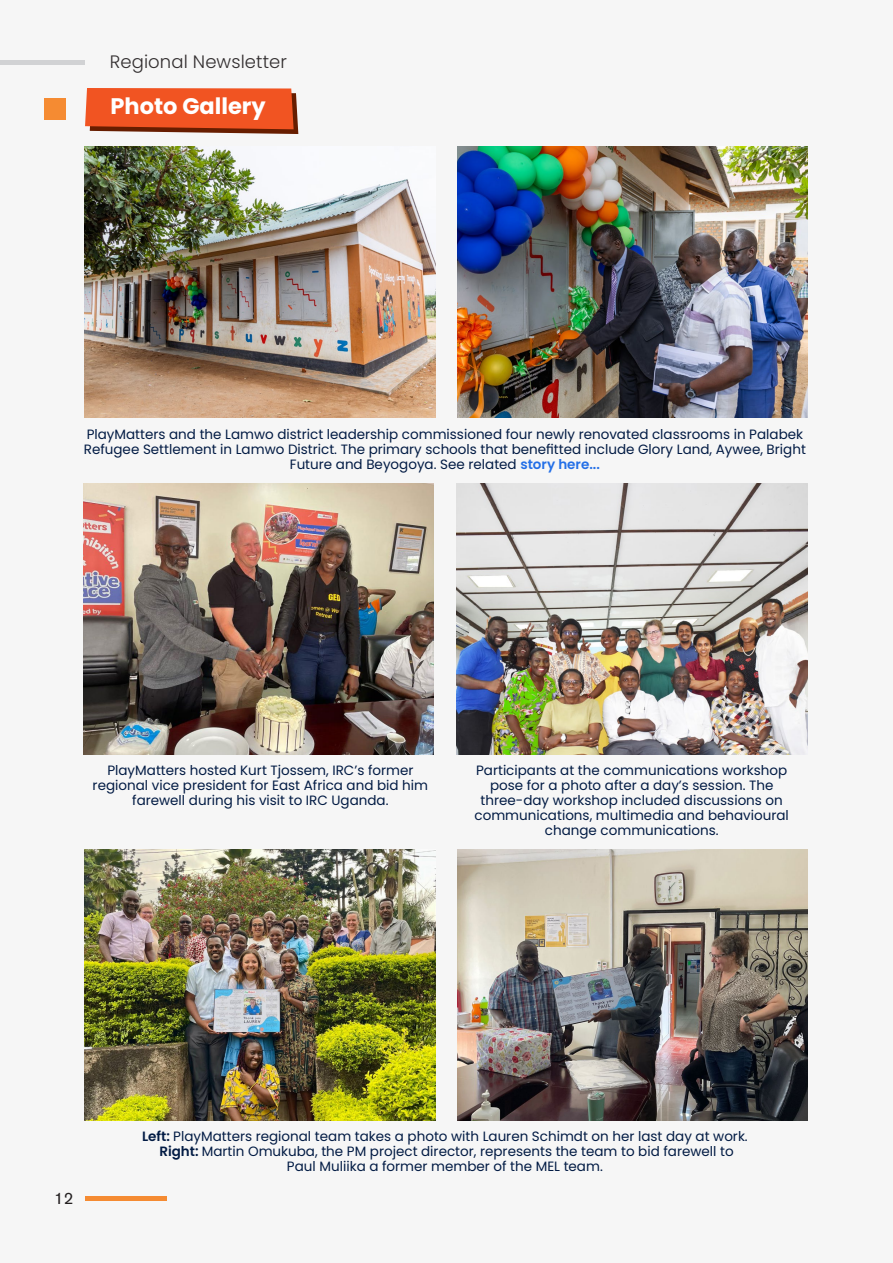
<style>
.page{position:relative;width:893px;height:1263px;background:#f6f6f6}
.page>*{position:absolute;margin:0;border:0;box-sizing:border-box;transform-origin:0 0}
.Sub_Title{font:700 22.5px "Poppins";color:#fff}
.t1{font:300 18px "Poppins";letter-spacing:.005em;color:#322e2f}
.t2{font:16.5px "Akzidenz Grotesk Std";color:#231f20}
.Title_expl{font:13.5px/15px "Poppins";color:#021b44;text-align:center}
.s1{font-weight:600;color:#236fe7}
.s2{font-weight:600}
</style>
<div class="page">
<hr style="left:85px;top:1197px;width:81px;height:4px;background:#f58b32">
<hr style="left:0;top:60px;width:85px;height:4px;background:#d1d2d4">
<img style="left:85px;top:146px;width:350px;height:271px">
<img style="left:83px;top:483px;width:351px;height:272px">
<img style="left:457px;top:483px;width:350px;height:272px">
<img style="left:85px;top:849px;width:350px;height:272px">
<img style="left:457px;top:146px;width:351px;height:271px">
<img style="left:457px;top:849px;width:351px;height:272px">
<div style="left:44px;top:98px;width:22px;height:21px;background:#f58b32"></div>
<svg style="left:85px;top:88px;width:213px;height:46px;background:#e15629"></svg>
<h2 class="t1" style="left:110px;top:51px;width:179px">Regional Newsletter</h2>
<p class="Sub_Title" style="left:111px;top:93px;width:157px">Photo Gallery</p>
<p class="Title_expl" style="left:84px;top:427px;width:724px">PlayMatters and the Lamwo district leadership commissioned four newly renovated classrooms in Palabek<br>Refugee Settlement in Lamwo District. The primary schools that benefitted include Glory Land, Aywee, Bright<br>Future and Beyogoya. See related <span class="s1">story here...</span></p>
<p class="Title_expl" style="left:93px;top:763px;width:337px">PlayMatters hosted Kurt Tjossem, IRC’s former regional vice president for East Africa and bid him farewell during his visit to IRC Uganda.</p>
<p class="Title_expl" style="left:475px;top:763px;width:316px">Participants at the communications workshop pose for a photo after a day’s session. The three-day workshop included discussions on communications, multimedia and behavioural change communications.</p>
<p class="t2" style="left:54px;top:1188px;width:21px">12</p>
<p class="Title_expl" style="left:142px;top:1128px;width:607px"><span class="s2">Left:</span> PlayMatters regional team takes a photo with Lauren Schimdt on her last day at work.</p>
<p class="Title_expl" style="left:159px;top:1143px;width:576px"><span class="s2">Right:</span> Martin Omukuba, the PM project director, represents the team to bid farewell to</p>
<p class="Title_expl" style="left:287px;top:1158px;width:317px">Paul Muliika a former member of the MEL team.</p>
</div>
